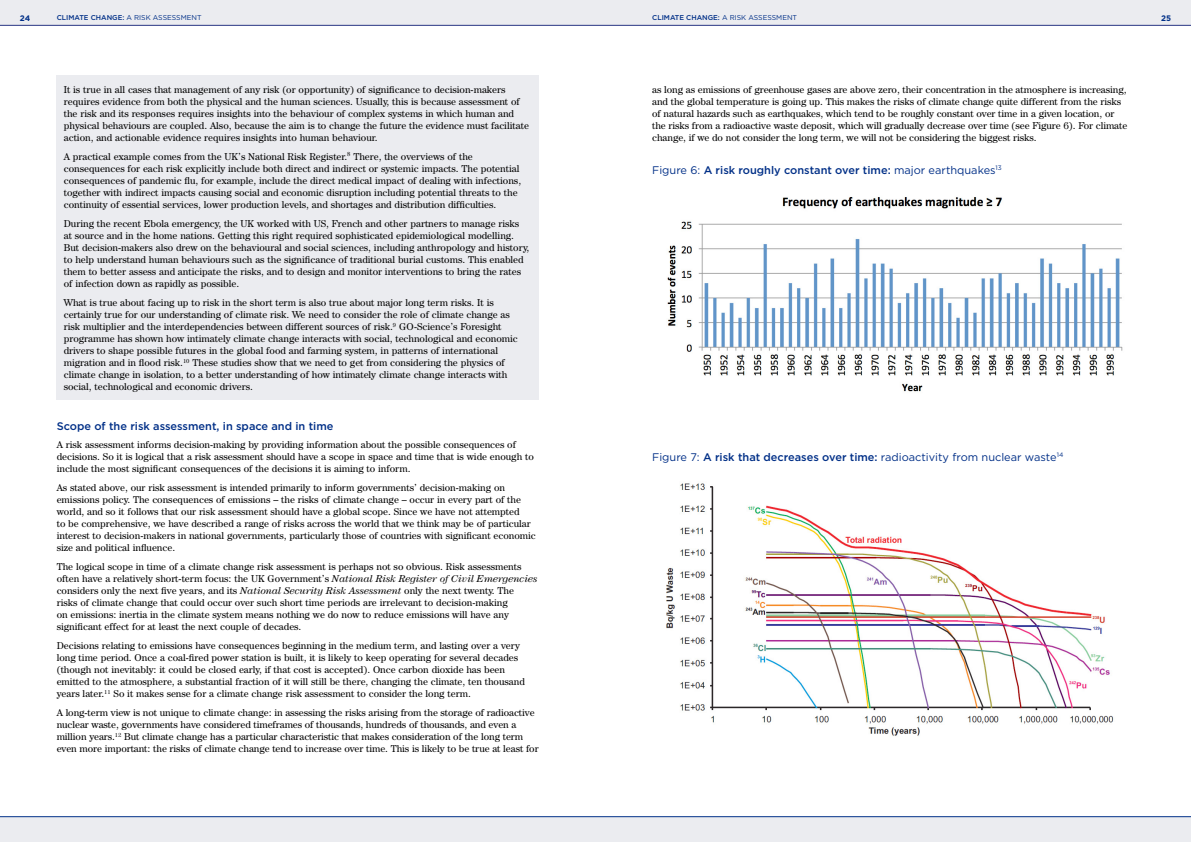
<style>
.page{position:relative;width:1191px;height:842px;background:#fff}
.page>*{position:absolute;margin:0;border:0;box-sizing:border-box;transform-origin:0 0}
.t1{font:500 11px "Gotham HTF";color:#002f87}
.t2{font:11px "Gotham HTF";color:#002f87}
.t3{font:10px/12px "Century IT Cby BT";color:#000}
.t4{font:700 8px "Gotham HTF";color:#002f87}
.t5{font:7px "Gotham HTF";color:#002f87}
.s1{font-weight:500}
.s2{font-style:italic}
.s3{font-weight:400}
</style>
<div class="page">
<div style="left:0;top:0;width:1191px;height:25px;background:#ebecf0"></div>
<div style="left:0;top:817px;width:1191px;height:25px;background:#ebecf0"></div>
<hr style="left:0;top:25px;width:1191px;height:1px;background:#283583">
<hr style="left:0;top:816px;width:1191px;height:1px;background:#002f87">
<div style="left:57px;top:75px;width:482px;height:325px;background:#ebecf0"></div>
<img style="left:667px;top:197px;width:456px;height:195px">
<img style="left:666px;top:483px;width:448px;height:253px">
<p class="t4" style="left:20px;top:13px;width:12px">24</p>
<p class="t5" style="left:57px;top:14px;width:146px"><span class="s1">CLIMATE CHANGE:</span> A RISK ASSESSMENT</p>
<p class="t5" style="left:652px;top:14px;width:146px"><span class="s1">CLIMATE CHANGE:</span> A RISK ASSESSMENT</p>
<p class="t4" style="left:1161px;top:13px;width:12px">25</p>
<p class="t3" style="left:64px;top:83px;width:466px">It is true in all cases that management of any risk (or opportunity) of significance to decision-makers requires evidence from both the physical and the human sciences. Usually, this is because assessment of the risk and its responses requires insights into the behaviour of complex systems in which human and physical behaviours are coupled. Also, because the aim is to change the future the evidence must facilitate action, and actionable evidence requires insights into human behaviour.</p>
<p class="t3" style="left:64px;top:150px;width:459px">A practical example comes from the UK’s National Risk Register.<sup>8</sup> There, the overviews of the consequences for each risk explicitly include both direct and indirect or systemic impacts. The potential consequences of pandemic flu, for example, include the direct medical impact of dealing with infections, together with indirect impacts causing social and economic disruption including potential threats to the continuity of essential services, lower production levels, and shortages and distribution difficulties.</p>
<p class="t3" style="left:64px;top:217px;width:467px">During the recent Ebola emergency, the UK worked with US, French and other partners to manage risks at source and in the home nations. Getting this right required sophisticated epidemiological modelling.<br>But decision-makers also drew on the behavioural and social sciences, including anthropology and history, to help understand human behaviours such as the significance of traditional burial customs. This enabled them to better assess and anticipate the risks, and to design and monitor interventions to bring the rates of infection down as rapidly as possible.</p>
<p class="t3" style="left:64px;top:296px;width:455px">What is true about facing up to risk in the short term is also true about major long term risks. It is certainly true for our understanding of climate risk. We need to consider the role of climate change as risk multiplier and the interdependencies between different sources of risk.<sup>9</sup> GO-Science’s Foresight programme has shown how intimately climate change interacts with social, technological and economic drivers to shape possible futures in the global food and farming system, in patterns of international migration and in flood risk.<sup>10</sup> These studies show that we need to get from considering the physics of climate change in isolation, to a better understanding of how intimately climate change interacts with social, technological and economic drivers.</p>
<p class="t1" style="left:57px;top:420px;width:278px">Scope of the risk assessment, in space and in time</p>
<p class="t3" style="left:57px;top:438px;width:478px">A risk assessment informs decision-making by providing information about the possible consequences of decisions. So it is logical that a risk assessment should have a scope in space and time that is wide enough to include the most significant consequences of the decisions it is aiming to inform.</p>
<p class="t3" style="left:57px;top:481px;width:480px">As stated above, our risk assessment is intended primarily to inform governments’ decision-making on emissions policy. The consequences of emissions – the risks of climate change – occur in every part of the world, and so it follows that our risk assessment should have a global scope. Since we have not attempted<br>to be comprehensive, we have described a range of risks across the world that we think may be of particular interest to decision-makers in national governments, particularly those of countries with significant economic size and political influence.</p>
<p class="t3" style="left:57px;top:561px;width:482px">The logical scope in time of a climate change risk assessment is perhaps not so obvious. Risk assessments often have a relatively short-term focus: the UK Government’s <span class="s2">National Risk Register of Civil Emergencies </span>considers only the next five years, and its <span class="s2">National Security Risk Assessment</span> only the next twenty. The risks of climate change that could occur over such short time periods are irrelevant to decision-making<br>on emissions: inertia in the climate system means nothing we do now to reduce emissions will have any significant effect for at least the next couple of decades.</p>
<p class="t3" style="left:57px;top:640px;width:470px">Decisions relating to emissions have consequences beginning in the medium term, and lasting over a very long time period. Once a coal-fired power station is built, it is likely to keep operating for several decades (though not inevitably: it could be closed early, if that cost is accepted). Once carbon dioxide has been emitted to the atmosphere, a substantial fraction of it will still be there, changing the climate, ten thousand years later.<sup>11</sup> So it makes sense for a climate change risk assessment to consider the long term.</p>
<p class="t3" style="left:57px;top:707px;width:483px">A long-term view is not unique to climate change: in assessing the risks arising from the storage of radioactive nuclear waste, governments have considered timeframes of thousands, hundreds of thousands, and even a million years.<sup>12</sup> But climate change has a particular characteristic that makes consideration of the long term even more important: the risks of climate change tend to increase over time. This is likely to be true at least for</p>
<p class="t3" style="left:652px;top:83px;width:476px">as long as emissions of greenhouse gases are above zero, their concentration in the atmosphere is increasing, and the global temperature is going up. This makes the risks of climate change quite different from the risks of natural hazards such as earthquakes, which tend to be roughly constant over time in a given location, or the risks from a radioactive waste deposit, which will gradually decrease over time (see Figure 6). For climate change, if we do not consider the long term, we will not be considering the biggest risks.</p>
<p class="t1" style="left:652px;top:164px;width:351px"><span class="s3">Figure 6:</span> A risk roughly constant over time: <span class="s3">major earthquakes</span><sup>13</sup></p>
<p class="t2" style="left:652px;top:451px;width:412px">Figure 7: <span class="s1">A risk that decreases over time:</span> radioactivity from nuclear waste<sup>14</sup></p>
</div>
